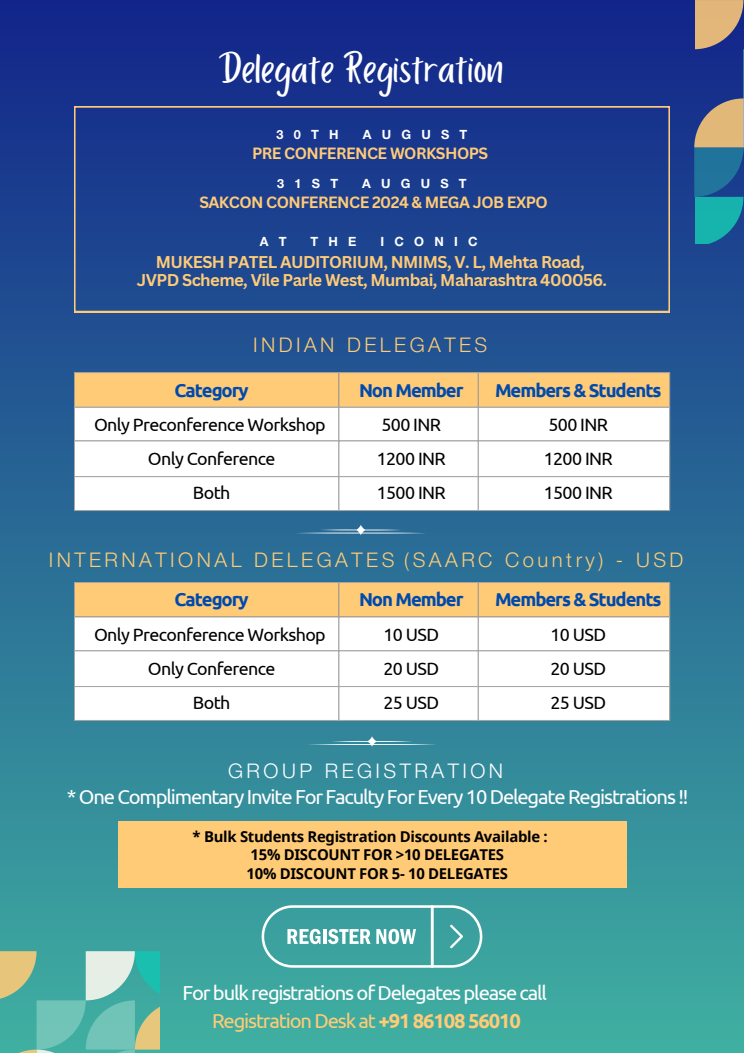
<style>
.page{position:relative;width:744px;height:1053px;background:#fff}
.page>*{position:absolute;margin:0;border:0;box-sizing:border-box;transform-origin:0 0}
.t1{font:45.04px "Porcelain";color:#fff}
.t2{font:300 20.24px "Helvetica Neue Cyr";letter-spacing:.17em;color:#ffcb77}
.t3{font:300 20.24px "Helvetica Neue Cyr";letter-spacing:.17em;color:#fff}
.t4{font:20.2px/28.2px "Ubuntu";letter-spacing:-.06em;color:#fff;text-align:center}
.t5{font:700 18.6px "Ubuntu";letter-spacing:-.06em;color:#004aad}
.t6{font:17.84px/33.7px "Ubuntu";letter-spacing:-.035em;color:#000;text-align:justify}
.t7{font:700 16.6px/17.7px "Canva Sans";letter-spacing:-.035em;color:#ffcb77;text-align:center}
.t8{font:700 15.84px "Canva Sans";letter-spacing:-.035em;color:#ffcb77}
.t9{font:700 14.88px/18.3px "Noto Sans";letter-spacing:-.02em;color:#000}
.t10{font:700 12.76px "Helvetica Neue Cyr";letter-spacing:.8em;color:#fff}
.s1{color:#ffcb77}
.s2{font-weight:700;color:#ffcb77}
</style>
<div class="page">
<div style="left:0;top:0;width:744px;height:1052px;background:linear-gradient(to bottom,#13248a,#40b0a1)"></div>
<div style="left:75px;top:583px;width:594px;height:33px;background:#ffcb77"></div>
<svg style="left:75px;top:617px;width:594px;height:103px"></svg>
<hr style="left:74px;top:582px;width:1px;height:138px;background:#a6a6a6">
<hr style="left:339px;top:582px;width:1px;height:138px;background:#a6a6a6">
<hr style="left:478px;top:582px;width:1px;height:138px;background:#a6a6a6">
<hr style="left:669px;top:582px;width:1px;height:138px;background:#a6a6a6">
<hr style="left:74px;top:582px;width:596px;height:1px;background:#a6a6a6">
<hr style="left:74px;top:616px;width:596px;height:1px;background:#a6a6a6">
<hr style="left:74px;top:650px;width:596px;height:1px;background:#a6a6a6">
<hr style="left:74px;top:686px;width:596px;height:1px;background:#a6a6a6">
<hr style="left:74px;top:720px;width:596px;height:1px;background:#a6a6a6">
<svg style="left:296px;top:524px;width:130px;height:11px"></svg>
<svg style="left:307px;top:736px;width:130px;height:10px"></svg>
<div style="left:118px;top:821px;width:508px;height:66px;background:#ffcb77"></div>
<svg style="left:262px;top:905px;width:220px;height:62px;background:#5eb1af"></svg>
<svg style="left:0;top:951px;width:159px;height:101px;background:#71bca9"></svg>
<svg style="left:694px;top:0;width:50px;height:243px;background:#57798d"></svg>
<div style="left:75px;top:373px;width:594px;height:34px;background:#ffcb77"></div>
<svg style="left:75px;top:408px;width:594px;height:102px"></svg>
<hr style="left:74px;top:373px;width:1px;height:137px;background:#a6a6a6">
<hr style="left:339px;top:373px;width:1px;height:137px;background:#a6a6a6">
<hr style="left:478px;top:373px;width:1px;height:137px;background:#a6a6a6">
<hr style="left:669px;top:373px;width:1px;height:137px;background:#a6a6a6">
<hr style="left:74px;top:372px;width:596px;height:1px;background:#a6a6a6">
<hr style="left:74px;top:407px;width:596px;height:1px;background:#a6a6a6">
<hr style="left:74px;top:440px;width:596px;height:1px;background:#a6a6a6">
<hr style="left:74px;top:476px;width:596px;height:1px;background:#a6a6a6">
<hr style="left:74px;top:510px;width:596px;height:1px;background:#a6a6a6">
<svg style="left:74px;top:106px;width:596px;height:206px;background:#1f428d"></svg>
<h1 class="t1" style="left:218px;top:44px;width:286px">Delegate Registration</h1>
<p class="t10" style="left:277px;top:130px;width:64px">30TH</p>
<p class="t10" style="left:363px;top:130px;width:106px">AUGUST</p>
<p class="t10" style="left:277px;top:179px;width:62px">31ST</p>
<p class="t10" style="left:362px;top:179px;width:106px">AUGUST</p>
<p class="t8" style="left:199px;top:191px;width:350px">SAKCON CONFERENCE 2024 &amp; MEGA JOB EXPO</p>
<p class="t8" style="left:252px;top:142px;width:238px">PRE CONFERENCE WORKSHOPS</p>
<p class="t10" style="left:260px;top:237px;width:28px">A T</p>
<p class="t10" style="left:311px;top:237px;width:47px">THE</p>
<p class="t10" style="left:381px;top:237px;width:98px">ICONIC</p>
<p class="t7" style="left:137px;top:252px;width:472px">MUKESH PATEL AUDITORIUM, NMIMS, V. L, Mehta Road,<br>JVPD Scheme, Vile Parle West, Mumbai, Maharashtra 400056.</p>
<p class="t2" style="left:253px;top:338px;width:236px">INDIAN DELEGATES</p>
<p class="t5" style="left:175px;top:379px;width:76px">Category</p>
<p class="t6" style="left:94px;top:408px;width:233px;text-align:center">Only Preconference Workshop<br>Only Conference<br>Both</p>
<p class="t5" style="left:359px;top:379px;width:106px">Non Member</p>
<p class="t6" style="left:377px;top:408px;width:71px;text-align:left">500 INR<br>1200 INR<br>1500 INR</p>
<p class="t5" style="left:495px;top:379px;width:168px">Members &amp; Students</p>
<p class="t6" style="left:544px;top:408px;width:71px;text-align:left">500 INR<br>1200 INR<br>1500 INR</p>
<p class="t2" style="left:49px;top:552px;width:636px">INTERNATIONAL DELEGATES (SAARC Country) - USD</p>
<p class="t5" style="left:175px;top:589px;width:76px">Category</p>
<p class="t6" style="left:94px;top:617px;width:233px;text-align:center">Only Preconference Workshop<br>Only Conference<br>Both</p>
<p class="t5" style="left:359px;top:589px;width:106px">Non Member</p>
<p class="t6" style="left:383px;top:618px;width:57px">10 USD 20 USD 25 USD</p>
<p class="t5" style="left:495px;top:589px;width:168px">Members &amp; Students</p>
<p class="t6" style="left:550px;top:618px;width:57px">10 USD 20 USD 25 USD</p>
<p class="t3" style="left:228px;top:763px;width:277px">GROUP REGISTRATION</p>
<p class="t4" style="left:67px;top:782px;width:623px">* One Complimentary Invite For Faculty For Every 10 Delegate Registrations !!</p>
<p class="t9" style="left:247px;top:827px;width:303px;text-indent:-54px">* Bulk Students Registration Discounts Available :<br>15% DISCOUNT FOR &gt;10 DELEGATES<br>10% DISCOUNT FOR 5- 10 DELEGATES</p>
<p class="t4" style="left:182px;top:977px;width:366px">For bulk registrations of Delegates please call<br><span class="s1">Registration Desk at</span> <span class="s2">+91 86108 56010</span></p>
</div>
